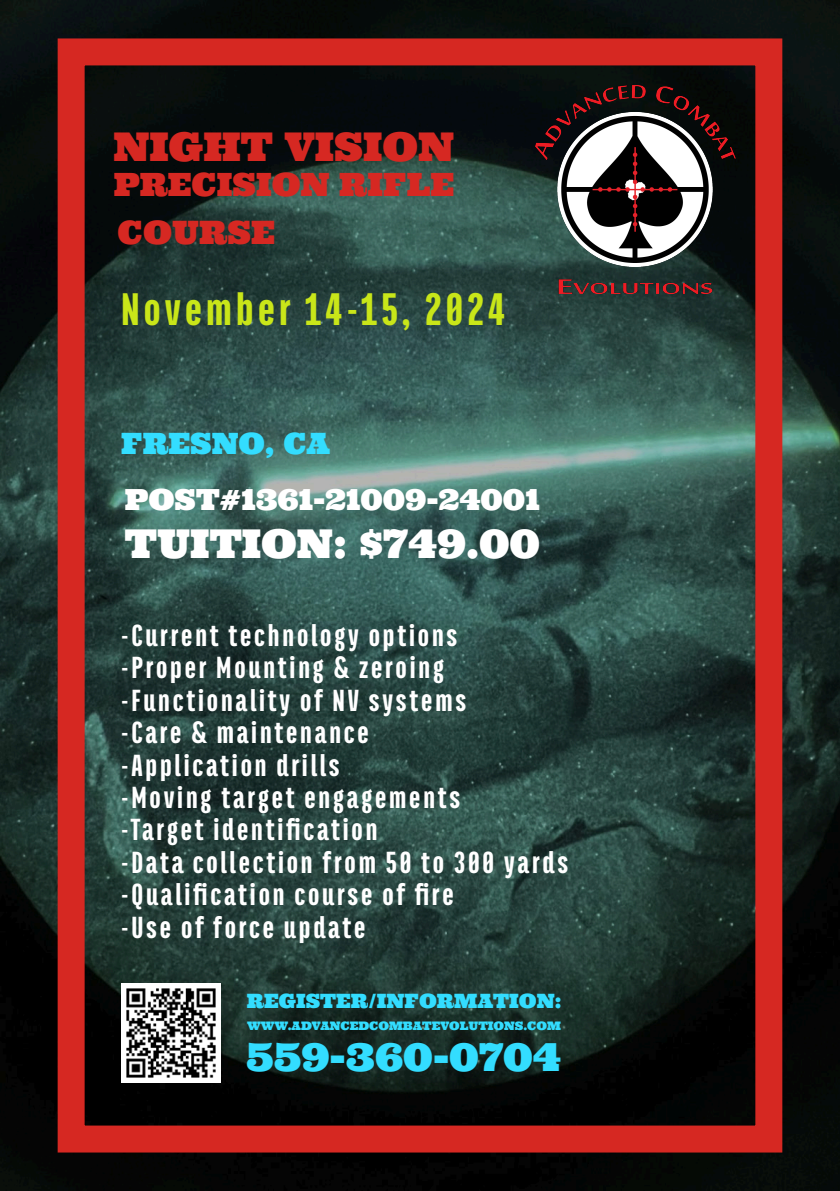
<style>
.page{position:relative;width:840px;height:1191px;background:#fff}
.page>*{position:absolute;margin:0;border:0;box-sizing:border-box;transform-origin:0 0}
.t1{font:900 49.6px "Titular";letter-spacing:.085em;color:#c9e619}
.t2{font:39.8px "Ultra";color:#fff}
.t3{font:39.6px "Ultra";color:#d62822}
.t4{font:38.6px "Ultra";color:#3df}
.t5{font:900 33.2px/32.4px "Titular";letter-spacing:.085em;color:#fff}
.t6{font:32.2px "Ultra";color:#d62822}
.t7{font:32px "Ultra";color:#d62822}
.t8{font:29.4px "Ultra";color:#3df}
.t9{font:29.2px "Ultra";color:#fff}
.t10{font:19.8px "Ultra";color:#3df}
.t11{font:11.8px "Ultra";color:#3df}
</style>
<div class="page">
<img style="left:0;top:0;width:839px;height:1191px">
<div style="left:58px;top:38px;width:724px;height:1114px;border:27px solid #d62822"></div>
<img style="left:535px;top:85px;width:200px;height:209px">
<img style="left:121px;top:983px;width:100px;height:99px">
<p class="t3" style="left:114px;top:121px;width:342px">NIGHT VISION</p>
<p class="t7" style="left:114px;top:164px;width:342px">PRECISION RIFLE</p>
<p class="t6" style="left:118px;top:211px;width:159px">COURSE</p>
<h1 class="t1" style="left:121px;top:284px;width:385px">November 14-15, 2024</h1>
<p class="t8" style="left:121px;top:425px;width:210px">FRESNO, CA</p>
<p class="t9" style="left:125px;top:480px;width:416px">POST#1361-21009-24001</p>
<p class="t2" style="left:125px;top:518px;width:416px">TUITION: $749.00</p>
<p class="t5" style="left:121px;top:618px;width:448px">-Current technology options<br>-Proper Mounting &amp; zeroing -Functionality of NV systems<br>-Care &amp; maintenance<br>-Application drills<br>-Moving target engagements<br>-Target identification<br>-Data collection from 50 to 300 yards -Qualification course of fire<br>-Use of force update</p>
<p class="t10" style="left:247px;top:988px;width:316px">REGISTER/INFORMATION:</p>
<p class="t11" style="left:247px;top:1018px;width:315px">WWW.ADVANCEDCOMBATEVOLUTIONS.COM</p>
<p class="t4" style="left:246px;top:1032px;width:316px">559-360-0704</p>
</div>
